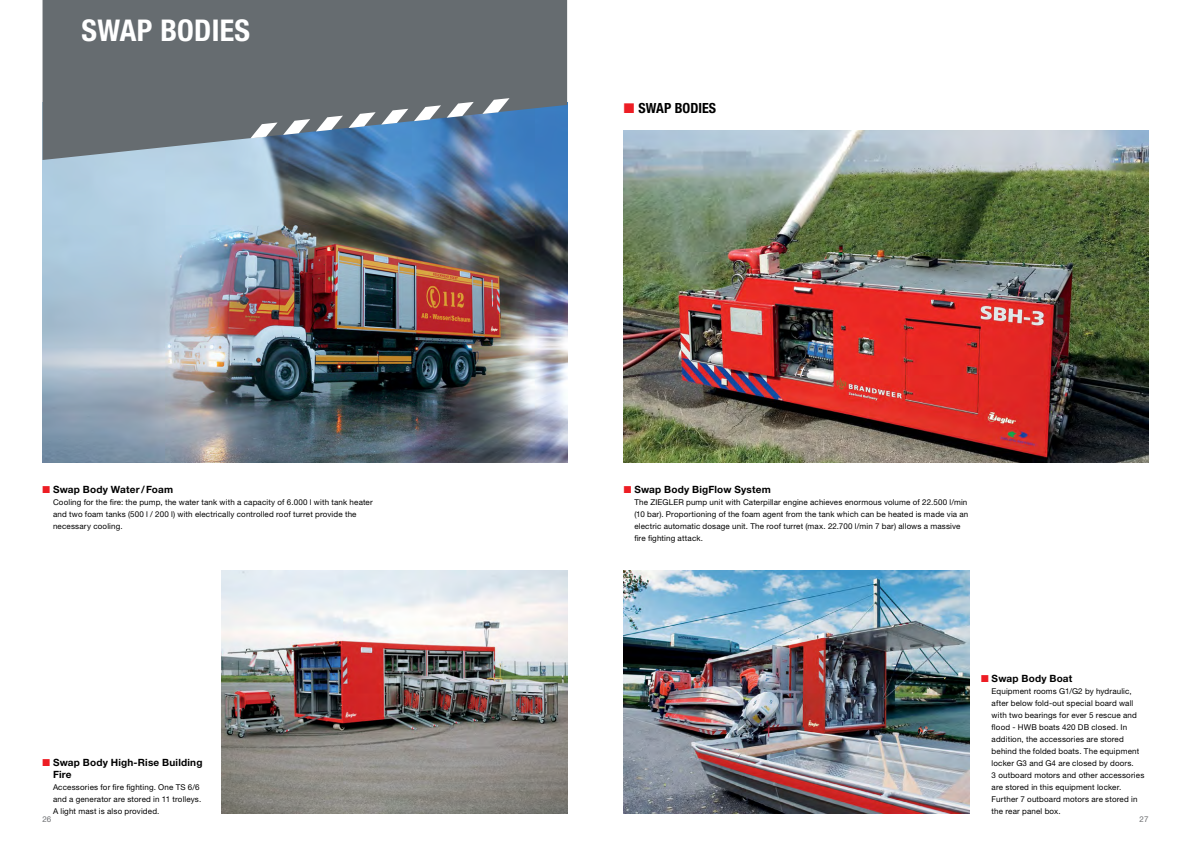
<style>
.page{position:relative;width:1191px;height:842px;background:#fff}
.page>*{position:absolute;margin:0;border:0;box-sizing:border-box;transform-origin:0 0}
.t1{font:700 condensed 30px "Helvetica Neue LT Pro";letter-spacing:.01em;color:#fff}
.t2{font:700 condensed 14px "Helvetica Neue LT Pro";color:#000}
.t3{font:700 10px/12px "Helvetica Neue LT Pro";letter-spacing:.02em;color:#000}
.t4{font:8px/12px "Helvetica Neue LT Pro";letter-spacing:.02em;color:#000}
.t5{font:8px "Helvetica Neue LT Pro";color:#6d6e71}
.s1{color:#ed1d24}
</style>
<div class="page">
<img style="left:43px;top:160px;width:524px;height:303px">
<img style="left:624px;top:130px;width:524px;height:333px">
<svg style="left:43px;top:0;width:524px;height:160px;background:#64717d"></svg>
<svg style="left:482px;top:98px;width:27px;height:16px"></svg>
<svg style="left:250px;top:122px;width:27px;height:16px"></svg>
<svg style="left:283px;top:119px;width:27px;height:16px"></svg>
<svg style="left:316px;top:109px;width:92px;height:22px"></svg>
<svg style="left:414px;top:102px;width:60px;height:19px"></svg>
<img style="left:221px;top:571px;width:346px;height:242px">
<img style="left:624px;top:571px;width:345px;height:243px">
<h1 class="t1" style="left:81px;top:13px;width:170px">SWAP BODIES</h1>
<p class="t3" style="left:43px;top:483px;width:132px"><span class="s1">■</span> Swap Body Water/Foam</p>
<p class="t4" style="left:53px;top:496px;width:321px">Cooling for the fire: the pump, the water tank with a capacity of 6.000 l with tank heater and two foam tanks (500 l / 200 l) with electrically controlled roof turret provide the necessary cooling.</p>
<h2 class="t2" style="left:624px;top:100px;width:94px"><span class="s1">■</span> SWAP BODIES</h2>
<p class="t3" style="left:624px;top:483px;width:148px"><span class="s1">■</span> Swap Body BigFlow System</p>
<p class="t4" style="left:634px;top:496px;width:335px">The ZIEGLER pump unit with Caterpillar engine achieves enormous volume of 22.500 l/min (10 bar). Proportioning of the foam agent from the tank which can be heated is made via an electric automatic dosage unit. The roof turret (max. 22.700 l/min 7 bar) allows a massive fire fighting attack.</p>
<p class="t3" style="left:981px;top:672px;width:93px"><span class="s1">■</span> Swap Body Boat</p>
<p class="t4" style="left:991px;top:685px;width:154px">Equipment rooms G1/G2 by hydraulic, after below fold-out special board wall with two bearings for ever 5 rescue and flood - HWB boats 420 DB closed. In addition, the accessories are stored behind the folded boats. The equipment locker G3 and G4 are closed by doors.<br>3 outboard motors and other accessories are stored in this equipment locker.<br>Further 7 outboard motors are stored in the rear panel box.</p>
<p class="t3" style="left:53px;top:756px;width:151px;text-indent:-10px"><span class="s1">■</span> Swap Body High-Rise Building<br>Fire</p>
<p class="t4" style="left:53px;top:781px;width:150px">Accessories for fire fighting. One TS 6/6 and a generator are stored in 11 trolleys.<br>A light mast is also provided.</p>
<p class="t5" style="left:43px;top:814px;width:10px">26</p>
<p class="t5" style="left:1139px;top:814px;width:10px">27</p>
</div>
